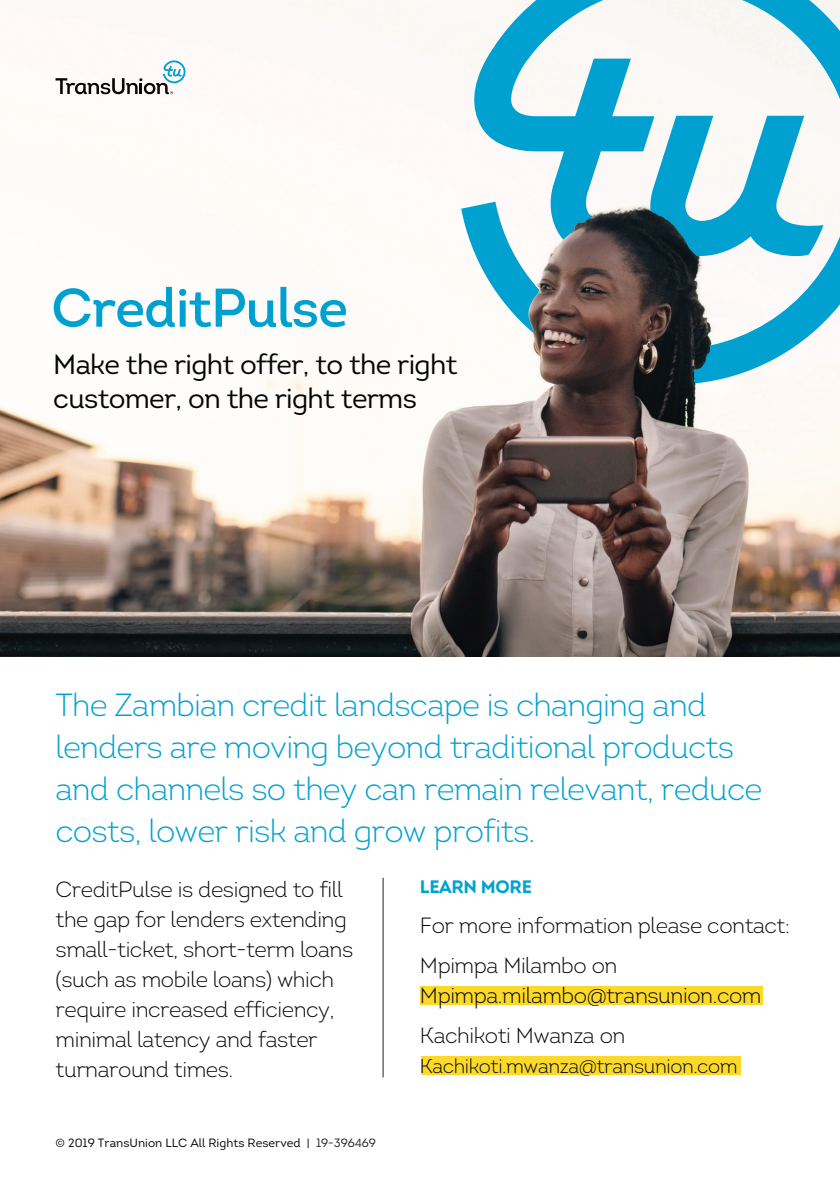
<style>
.page{position:relative;width:840px;height:1191px;background:#fff}
.page>*{position:absolute;margin:0;border:0;box-sizing:border-box;transform-origin:0 0}
.t1{font:600 54.4px "Intro";letter-spacing:-.02em;color:#00a1d0}
.t2{font:300 32px/42px "Intro";letter-spacing:-.025em;color:#00a1d0}
.t3{font:28px/34px "Intro";letter-spacing:-.025em;color:#050504}
.t4{font:300 22px/30px "Intro";letter-spacing:-.02em;color:#050504}
.t5{font:300 20px "Intro";letter-spacing:-.02em;color:#050504}
.t6{font:700 18px "Intro";letter-spacing:-.02em;color:#00a1d0}
.t7{font:12px "Intro";color:#050504}
.s1{color:#231f20}
</style>
<div class="page">
<div style="left:420px;top:986px;width:342px;height:18px;background:#fbd92b"></div>
<div style="left:420px;top:1056px;width:319px;height:18px;background:#fbd92b"></div>
<img style="left:0;top:0;width:839px;height:656px">
<svg style="left:55px;top:60px;width:130px;height:35px"></svg>
<hr style="left:382px;top:877px;width:1px;height:200px;background:#231f20">
<svg style="left:461px;top:202px;width:9px;height:131px"></svg>
<svg style="left:470px;top:0;width:369px;height:383px;fill:#f8f6f2"></svg>
<svg style="left:649px;top:116px;width:174px;height:140px"></svg>
<h1 class="t1" style="left:51px;top:273px;width:298px">CreditPulse</h1>
<p class="t3" style="left:53px;top:347px;width:405px">Make the right offer, to the right customer, on the right terms</p>
<h2 class="t2" style="left:55px;top:683px;width:707px">The Zambian credit landscape is changing and lenders are moving beyond traditional products and channels so they can remain relevant, reduce costs, lower risk and grow profits.</h2>
<p class="t4" style="left:55px;top:873px;width:299px">CreditPulse is designed to fill the gap for lenders extending small-ticket, short-term loans (such as mobile loans) which require increased efficiency, minimal latency and faster turnaround times.</p>
<p class="t6" style="left:420px;top:875px;width:113px">LEARN MORE</p>
<p class="t4" style="left:420px;top:905px;width:371px;line-height:40px">For more information please contact:<br>Mpimpa Milambo on</p>
<p class="t4" style="left:420px;top:975px;width:343px;line-height:40px">Mpimpa.milambo@transunion.com<br>Kachikoti Mwanza on</p>
<p class="t5" style="left:420px;top:1053px;width:319px">Kachikoti.mwanza@transunion.com</p>
<p class="t7" style="left:55px;top:1135px;width:322px">© 2019 TransUnion LLC All Rights Reserved | <span class="s1">19-396469</span></p>
</div>
